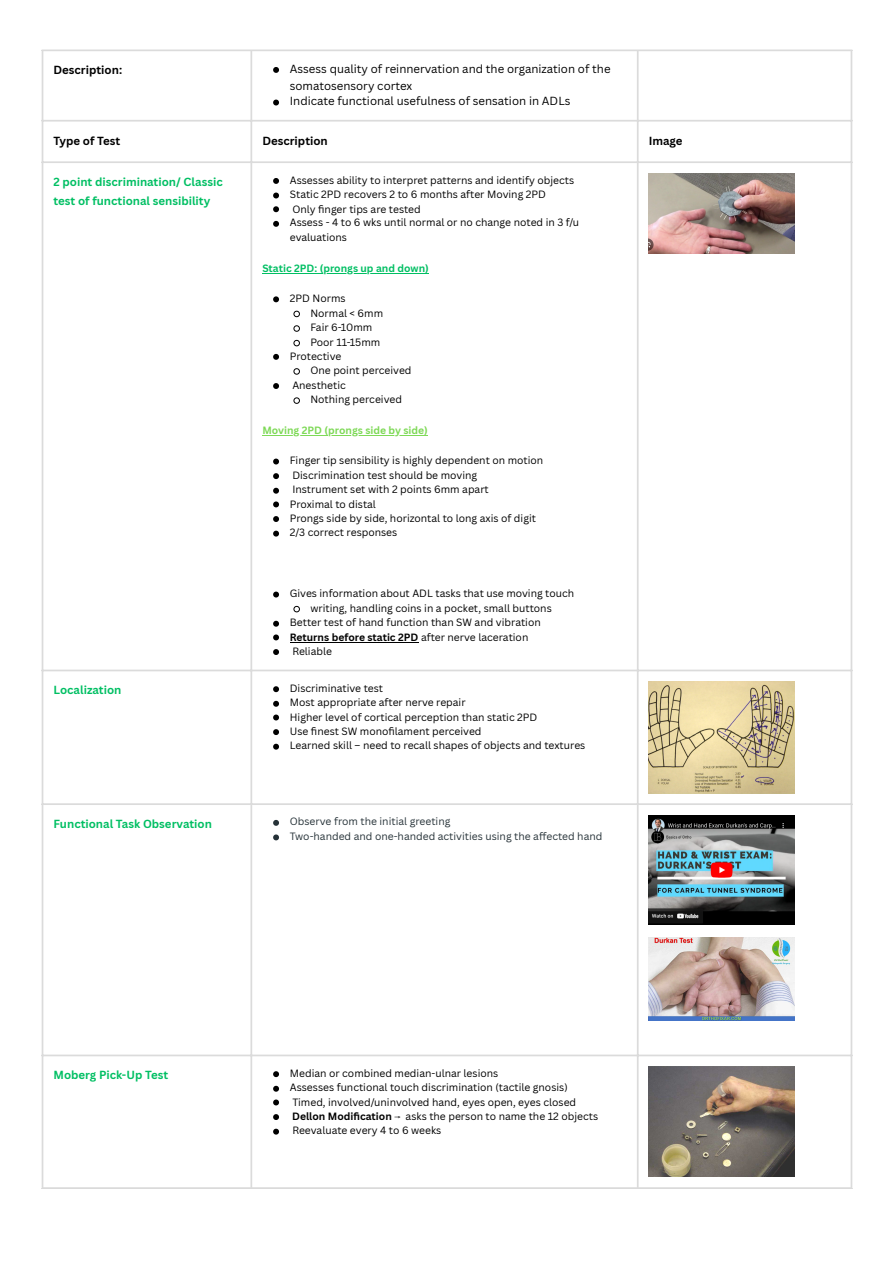
<style>
.page{position:relative;width:894px;height:1263px;background:#fff}
.page>*{position:absolute;margin:0;border:0;box-sizing:border-box;transform-origin:0 0}
.t1{font:11.4px/15.9px "Canva Sans";color:#000}
.t2{font:700 11.4px/18.9px "Canva Sans";color:#00bf63}
.t3{font:700 11.4px "Canva Sans";color:#000}
.t4{font:10.35px/14.4px "Canva Sans";color:#000}
.t5{font:10.35px/14.5px "Canva Sans";color:#263238}
.t6{font:700 10.35px "Canva Sans";color:#000}
.t7{font:700 10.35px "Canva Sans";color:#00bf63}
.t8{font:700 10.35px "Canva Sans";color:#7ed957}
.s1{font-weight:400}
.s2{font-weight:700}
.s3{font-family:"Free Mono"}
</style>
<div class="page">
<svg style="left:273px;top:67px;width:6px;height:6px"></svg>
<svg style="left:273px;top:100px;width:6px;height:5px"></svg>
<hr style="left:262px;top:273px;width:167px;height:1px;background:#00bf63">
<hr style="left:262px;top:435px;width:166px;height:1px;background:#7ed957">
<svg style="left:273px;top:178px;width:6px;height:6px"></svg>
<svg style="left:273px;top:193px;width:6px;height:5px"></svg>
<svg style="left:273px;top:206px;width:6px;height:6px"></svg>
<svg style="left:273px;top:221px;width:6px;height:6px"></svg>
<svg style="left:273px;top:296px;width:6px;height:6px"></svg>
<svg style="left:293px;top:311px;width:7px;height:6px"></svg>
<svg style="left:293px;top:325px;width:7px;height:7px"></svg>
<svg style="left:293px;top:340px;width:7px;height:6px"></svg>
<svg style="left:273px;top:354px;width:6px;height:6px"></svg>
<svg style="left:293px;top:368px;width:7px;height:7px"></svg>
<svg style="left:273px;top:383px;width:6px;height:6px"></svg>
<svg style="left:293px;top:397px;width:7px;height:7px"></svg>
<svg style="left:273px;top:459px;width:6px;height:5px"></svg>
<svg style="left:273px;top:473px;width:6px;height:6px"></svg>
<svg style="left:273px;top:488px;width:6px;height:6px"></svg>
<svg style="left:273px;top:501px;width:6px;height:6px"></svg>
<svg style="left:273px;top:516px;width:6px;height:6px"></svg>
<svg style="left:273px;top:531px;width:6px;height:6px"></svg>
<svg style="left:273px;top:592px;width:6px;height:5px"></svg>
<svg style="left:293px;top:606px;width:7px;height:6px"></svg>
<svg style="left:273px;top:621px;width:6px;height:6px"></svg>
<svg style="left:273px;top:634px;width:6px;height:6px"></svg>
<hr style="left:290px;top:642px;width:128px;height:1px;background:#000">
<svg style="left:273px;top:649px;width:6px;height:6px"></svg>
<img style="left:648px;top:173px;width:146px;height:81px">
<svg style="left:273px;top:686px;width:6px;height:6px"></svg>
<svg style="left:273px;top:701px;width:6px;height:6px"></svg>
<svg style="left:273px;top:715px;width:6px;height:5px"></svg>
<svg style="left:273px;top:729px;width:6px;height:6px"></svg>
<svg style="left:273px;top:744px;width:6px;height:6px"></svg>
<img style="left:648px;top:681px;width:146px;height:112px">
<svg style="left:273px;top:820px;width:6px;height:6px"></svg>
<svg style="left:273px;top:834px;width:6px;height:6px"></svg>
<img style="left:648px;top:815px;width:146px;height:109px">
<img style="left:648px;top:938px;width:146px;height:82px">
<svg style="left:273px;top:1071px;width:6px;height:6px"></svg>
<svg style="left:273px;top:1086px;width:6px;height:6px"></svg>
<svg style="left:273px;top:1099px;width:6px;height:6px"></svg>
<svg style="left:273px;top:1114px;width:6px;height:6px"></svg>
<svg style="left:273px;top:1129px;width:6px;height:6px"></svg>
<img style="left:648px;top:1066px;width:146px;height:110px">
<hr style="left:42px;top:51px;width:1px;height:1136px;background:#dbdbdb">
<hr style="left:250px;top:51px;width:2px;height:1136px;background:#dbdbdb">
<hr style="left:636px;top:51px;width:2px;height:1136px;background:#dbdbdb">
<hr style="left:850px;top:51px;width:2px;height:1136px;background:#dbdbdb">
<hr style="left:42px;top:50px;width:810px;height:1px;background:#dbdbdb">
<hr style="left:42px;top:120px;width:810px;height:2px;background:#dbdbdb">
<hr style="left:42px;top:161px;width:810px;height:2px;background:#dbdbdb">
<hr style="left:42px;top:670px;width:810px;height:1px;background:#dbdbdb">
<hr style="left:42px;top:803px;width:810px;height:2px;background:#dbdbdb">
<hr style="left:42px;top:1054px;width:810px;height:2px;background:#dbdbdb">
<hr style="left:42px;top:1187px;width:810px;height:2px;background:#dbdbdb">
<p class="t3" style="left:53px;top:62px;width:70px">Description:</p>
<p class="t1" style="left:290px;top:61px;width:322px">Assess quality of reinnervation and the organization of the somatosensory cortex<br>Indicate functional usefulness of sensation in ADLs</p>
<p class="t3" style="left:53px;top:132px;width:68px">Type of Test</p>
<p class="t3" style="left:262px;top:132px;width:67px">Description</p>
<p class="t3" style="left:648px;top:132px;width:35px">Image</p>
<p class="t2" style="left:53px;top:172px;width:171px">2 point discrimination/ Classic test of functional sensibility</p>
<p class="t4" style="left:290px;top:172px;width:291px">Assesses ability to interpret patterns and identify objects Static 2PD recovers 2 to 6 months after Moving 2PD<br>Only fi nger tips are tested<br>Assess - 4 to 6 wks until normal or no change noted in 3 f/u evaluations</p>
<p class="t7" style="left:262px;top:261px;width:168px">Static 2PD: (prongs up and down)</p>
<p class="t4" style="left:290px;top:291px;width:57px">2PD Norms</p>
<p class="t4" style="left:310px;top:305px;width:74px">Normal &lt; 6mm</p>
<p class="t4" style="left:310px;top:320px;width:63px">Fair 6-10mm</p>
<p class="t4" style="left:310px;top:334px;width:71px">Poor 11-15mm</p>
<p class="t4" style="left:290px;top:349px;width:53px">Protective</p>
<p class="t4" style="left:310px;top:363px;width:103px">One point perceived</p>
<p class="t4" style="left:292px;top:377px;width:55px">Anesthetic</p>
<p class="t4" style="left:310px;top:392px;width:93px">Nothing perceived</p>
<p class="t8" style="left:262px;top:423px;width:167px">Moving 2PD (prongs side by side)</p>
<p class="t4" style="left:290px;top:453px;width:255px">Finger tip sensibility is highly dependent on motion Discrimination test should be moving<br>Instrument set with 2 points 6mm apart<br>Proximal to distal<br>Prongs side by side, horizontal to long axis of digit 2/3 correct responses</p>
<p class="t4" style="left:290px;top:586px;width:286px">Gives information about ADL tasks that use moving touch</p>
<p class="t4" style="left:310px;top:600px;width:243px">writing, handling coins in a pocket, small buttons</p>
<p class="t4" style="left:290px;top:615px;width:252px">Better test of hand function than SW and vibration</p>
<p class="t6" style="left:290px;top:630px;width:240px">Returns before static 2PD <span class="s1">after nerve laceration</span></p>
<p class="t4" style="left:292px;top:644px;width:41px">Reliable</p>
<p class="t2" style="left:53px;top:680px;width:69px">Localization</p>
<p class="t4" style="left:290px;top:680px;width:297px">Discriminative test<br>Most appropriate after nerve repair<br>Higher level of cortical perception than static 2PD<br>Use fi nest SW monofi lament perceived<br>Learned skill – need to recall shapes of objects and textures</p>
<p class="t2" style="left:53px;top:814px;width:160px">Functional Task Observation</p>
<p class="t5" style="left:290px;top:814px;width:314px">Observe from the initial greeting<br>Two-handed and one-handed activities using the affected hand</p>
<p class="t2" style="left:53px;top:1065px;width:116px">Moberg Pick-Up Test</p>
<p class="t4" style="left:290px;top:1065px;width:310px">Median or combined median-ulnar lesions<br>Assesses functional touch discrimination (tactile gnosis)<br>Timed, involved/uninvolved hand, eyes open, eyes closed <span class="s2">Dellon Modification</span> <span class="s3">⟶</span> asks the person to name the 12 objects Reevaluate every 4 to 6 weeks</p>
</div>
